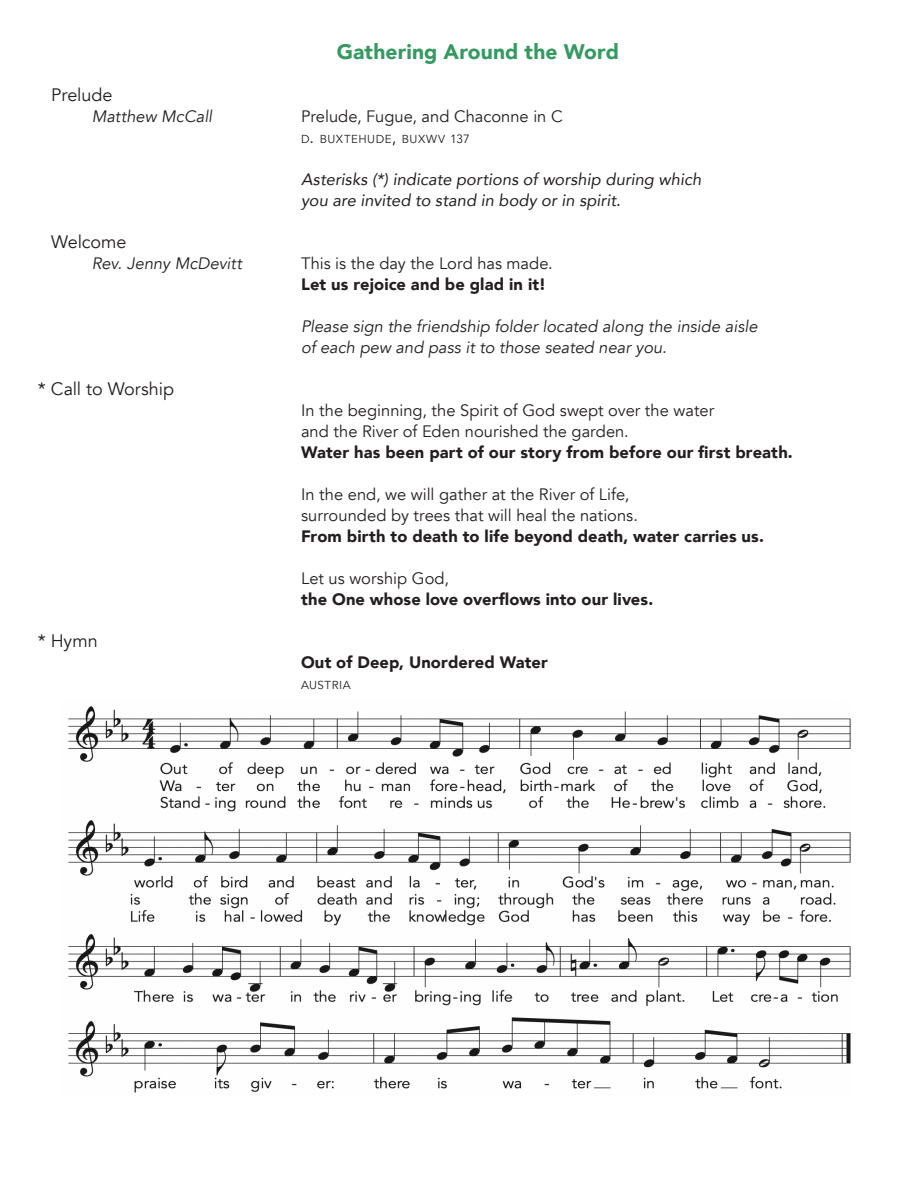
<style>
.page{position:relative;width:918px;height:1188px;background:#fff}
.page>*{position:absolute;margin:0;border:0;box-sizing:border-box;transform-origin:0 0}
.t1{font:900 21px "Avenir";letter-spacing:.005em;color:#359961}
.t2{font:18px "Avenir";letter-spacing:-.005em;color:#231f20}
.t3{font:16.5px "Avenir";color:#231f20}
.t4{font:900 16.5px "Avenir";letter-spacing:.005em;color:#231f20}
.t5{font:italic 16.5px "Avenir";color:#231f20}
.t6{font:italic 16.5px "Avenir";letter-spacing:.005em;color:#231f20}
.t7{font:11.55px "Avenir";letter-spacing:.04em;color:#231f20}
.s1{font-size:16.5px}
.s2{font-size:12px}
</style>
<div class="page">
<img style="left:68px;top:706px;width:783px;height:387px">
<p class="t1" style="left:337px;top:33px;width:284px">Gathering Around the Word</p>
<p class="t2" style="left:51px;top:84px;width:63px">Prelude</p>
<p class="t5" style="left:92px;top:106px;width:122px">Matthew McCall</p>
<p class="t3" style="left:301px;top:106px;width:263px">Prelude, Fugue, and Chaconne in C</p>
<p class="t7" style="left:301px;top:132px;width:170px">D<span class="s1">.</span> BUXTEHUDE<span class="s1">,</span> BUXWV <span class="s2">137</span></p>
<p class="t6" style="left:301px;top:169px;width:402px">Asterisks (*) indicate portions of worship during which</p>
<p class="t6" style="left:301px;top:190px;width:321px">you are invited to stand in body or in spirit.</p>
<p class="t2" style="left:51px;top:231px;width:77px">Welcome</p>
<p class="t5" style="left:92px;top:253px;width:152px">Rev. Jenny McDevitt</p>
<p class="t3" style="left:301px;top:253px;width:253px">This is the day the Lord has made.</p>
<p class="t4" style="left:301px;top:270px;width:247px">Let us rejoice and be glad in it!</p>
<p class="t5" style="left:301px;top:316px;width:458px">Please sign the friendship folder located along the inside aisle</p>
<p class="t5" style="left:301px;top:337px;width:367px">of each pew and pass it to those seated near you.</p>
<p class="t2" style="left:38px;top:378px;width:138px">* Call to Worship</p>
<p class="t3" style="left:301px;top:400px;width:415px">In the beginning, the Spirit of God swept over the water</p>
<p class="t3" style="left:301px;top:421px;width:329px">and the River of Eden nourished the garden.</p>
<p class="t4" style="left:301px;top:438px;width:493px">Water has been part of our story from before our first breath.</p>
<p class="t3" style="left:301px;top:484px;width:330px">In the end, we will gather at the River of Life,</p>
<p class="t3" style="left:301px;top:505px;width:338px">surrounded by trees that will heal the nations.</p>
<p class="t4" style="left:301px;top:522px;width:464px">From birth to death to life beyond death, water carries us.</p>
<p class="t3" style="left:301px;top:568px;width:149px">Let us worship God,</p>
<p class="t4" style="left:301px;top:585px;width:354px">the One whose love overflows into our lives.</p>
<p class="t2" style="left:38px;top:630px;width:61px">* Hymn</p>
<p class="t4" style="left:301px;top:648px;width:248px">Out of Deep, Unordered Water</p>
<p class="t7" style="left:301px;top:678px;width:51px">AUSTRIA</p>
</div>
